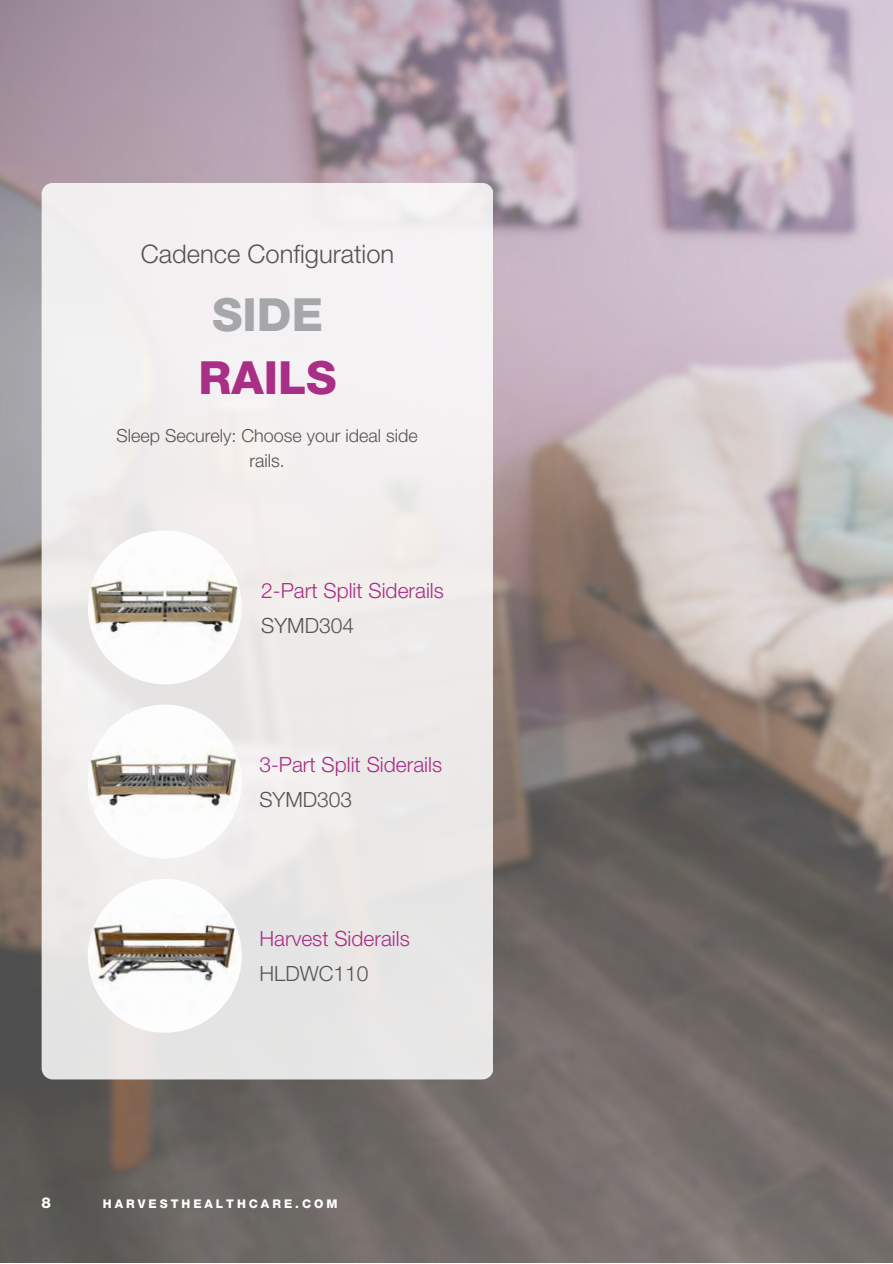
<style>
.page{position:relative;width:893px;height:1264px;background:#fff}
.page>*{position:absolute;margin:0;border:0;box-sizing:border-box;transform-origin:0 0}
.t1{font:800 45.75px "Helvetica Neue";color:#a82e86}
.t2{font:800 45.75px "Helvetica Neue";color:#a6a7aa}
.t3{font:300 25.5px "Helvetica Neue";color:#545454}
.t4{font:300 21px "Helvetica Neue";color:#a82e86}
.t5{font:300 21px "Helvetica Neue";color:#545454}
.t6{font:300 18px/24.8px "Helvetica Neue";color:#545454;text-align:center}
.t7{font:800 15px "Helvetica Neue";color:#fff}
.t8{font:800 12px "Helvetica Neue";letter-spacing:.25em;color:#fff}
</style>
<div class="page">
<img style="left:0;top:0;width:892px;height:1262px">
<div style="left:42px;top:183px;width:451px;height:896px;background:#f1eeed;border-radius:11px"></div>
<img style="left:88px;top:704px;width:153px;height:154px;border-radius:50%">
<img style="left:88px;top:878px;width:153px;height:154px;border-radius:50%">
<img style="left:88px;top:530px;width:153px;height:154px;border-radius:50%">
<p class="t3" style="left:141px;top:238px;width:255px">Cadence Configuration</p>
<p class="t2" style="left:212px;top:288px;width:112px">SIDE</p>
<p class="t1" style="left:198px;top:351px;width:140px">RAILS</p>
<p class="t6" style="left:116px;top:422px;width:303px">Sleep Securely: Choose your ideal side rails.</p>
<p class="t4" style="left:261px;top:577px;width:184px">2-Part Split Siderails</p>
<p class="t5" style="left:261px;top:612px;width:94px">SYMD304</p>
<p class="t4" style="left:259px;top:752px;width:184px">3-Part Split Siderails</p>
<p class="t5" style="left:259px;top:786px;width:94px">SYMD303</p>
<p class="t4" style="left:259px;top:926px;width:152px">Harvest Siderails</p>
<p class="t5" style="left:259px;top:960px;width:111px">HLDWC110</p>
<p class="t7" style="left:42px;top:1193px;width:11px">8</p>
<p class="t8" style="left:103px;top:1196px;width:236px">HARVESTHEALTHCARE.COM</p>
</div>
